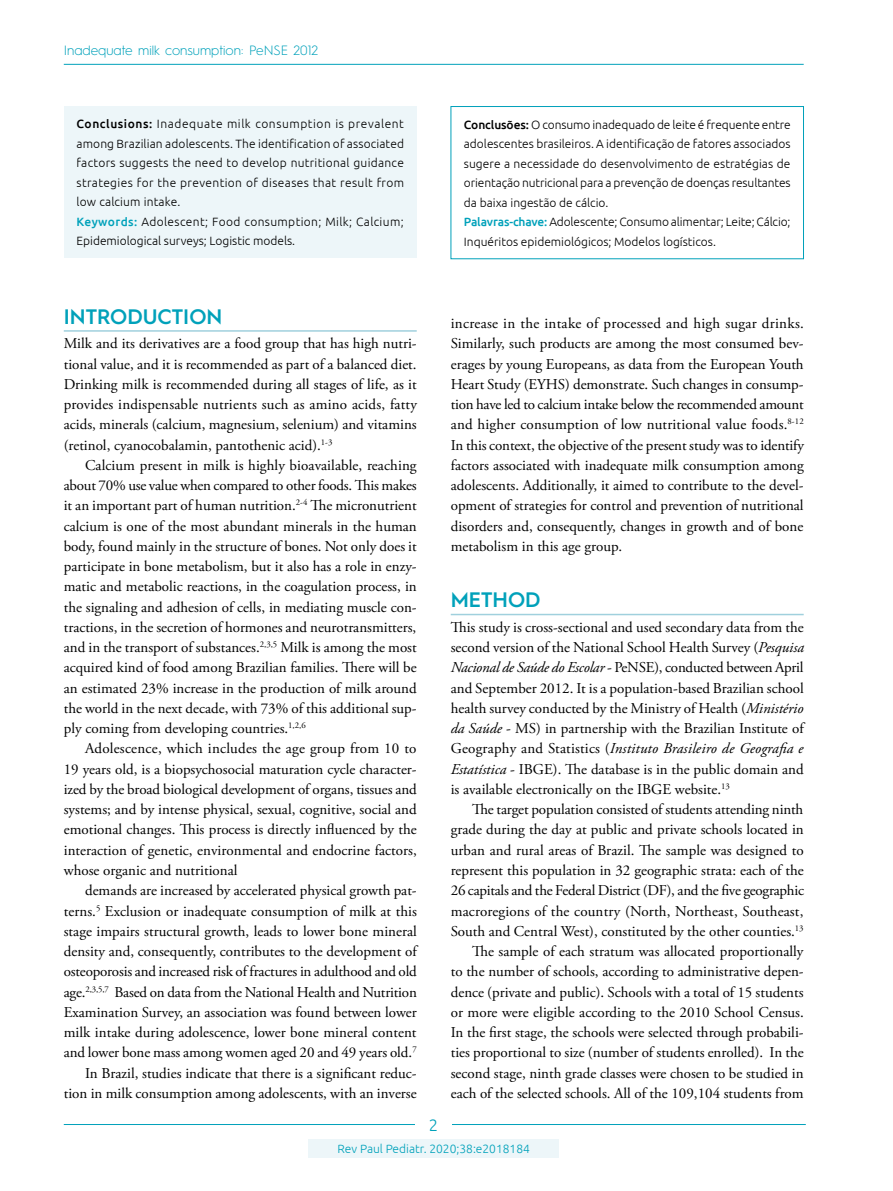
<style>
.page{position:relative;width:893px;height:1191px;background:#fff}
.page>*{position:absolute;margin:0;border:0;box-sizing:border-box;transform-origin:0 0}
.t1{font:600 21px "Hurme Geometric Sans 1";color:#00a1ba}
.t2{font:300 16.5px "Ubuntu";color:#00a1ba}
.t3{font:15px/20.2px "Adobe Garamond Pro";color:#000;text-align:justify}
.t4{font:300 13.5px "Hurme Geometric Sans 1";color:#00a1ba}
.t5{font:300 12px/19.5px "Ubuntu";color:#000}
.t6{font:300 12px/19.5px "Ubuntu";letter-spacing:.025em;color:#000}
.t7{font:300 12px "Ubuntu";color:#00a1ba}
.s1{font-weight:500}
.s2{font-weight:500;color:#00a1ba}
.s3{font-style:italic}
</style>
<div class="page">
<hr style="left:64px;top:64px;width:740px;height:1px;background:#00a1ba">
<hr style="left:64px;top:1124px;width:742px;height:1px;background:#00a1ba">
<div style="left:415px;top:1111px;width:37px;height:25px;background:#fff"></div>
<div style="left:309px;top:1138px;width:250px;height:19px;background:#edf6f9"></div>
<div style="left:64px;top:106px;width:353px;height:152px;background:#edf6f9"></div>
<div style="left:451px;top:106px;width:353px;height:153px;border:1px solid #00a1ba"></div>
<hr style="left:64px;top:330px;width:353px;height:2px;background:#a0d0dd">
<hr style="left:451px;top:614px;width:353px;height:1px;background:#a0d0dd">
<p class="t4" style="left:64px;top:41px;width:256px">Inadequate milk consumption: PeNSE 2012</p>
<p class="t6" style="left:77px;top:114px;width:329px"><span class="s1">Conclusions:</span> Inadequate milk consumption is prevalent among Brazilian adolescents. The identification of associated factors suggests the need to develop nutritional guidance strategies for the prevention of diseases that result from low calcium intake.<br><span class="s2">Keywords:</span> Adolescent; Food consumption; Milk; Calcium; Epidemiological surveys; Logistic models.</p>
<p class="t5" style="left:464px;top:114px;width:328px"><span class="s1">Conclusões:</span> O consumo inadequado de leite é frequente entre adolescentes brasileiros. A identificação de fatores associados sugere a necessidade do desenvolvimento de estratégias de orientação nutricional para a prevenção de doenças resultantes da baixa ingestão de cálcio.<br><span class="s2">Palavras-chave:</span> Adolescente; Consumo alimentar; Leite; Cálcio; Inquéritos epidemiológicos; Modelos logísticos.</p>
<h1 class="t1" style="left:64px;top:301px;width:160px">INTRODUCTION</h1>
<p class="t3" style="left:64px;top:334px;width:355px">Milk and its derivatives are a food group that has high nutri&shy;tional value, and it is recommended as part of a balanced diet.<br>Drinking milk is recommended during all stages of life, as it provides indispensable nutrients such as amino acids, fatty acids, minerals (calcium, magnesium, selenium) and vitamins (retinol, cyanocobalamin, pantothenic acid).<sup>1-3</sup></p>
<p class="t3" style="left:64px;top:455px;width:354px;text-indent:21px">Calcium present in milk is highly bioavailable, reaching about 70% use value when compared to other foods. This makes it an important part of human nutrition.<sup>2-4</sup> The micronutrient calcium is one of the most abundant minerals in the human body, found mainly in the structure of bones. Not only does it participate in bone metabolism, but it also has a role in enzy&shy;matic and metabolic reactions, in the coagulation process, in the signaling and adhesion of cells, in mediating muscle con&shy;tractions, in the secretion of hormones and neurotransmitters, and in the transport of substances.<sup>2,3,5</sup> Milk is among the most acquired kind of food among Brazilian families. There will be an estimated 23% increase in the production of milk around the world in the next decade, with 73% of this additional sup&shy;ply coming from developing countries.<sup>1,2,6</sup></p>
<p class="t3" style="left:64px;top:739px;width:355px;text-indent:21px">Adolescence, which includes the age group from 10 to 19 years old, is a biopsychosocial maturation cycle character&shy;ized by the broad biological development of organs, tissues and systems; and by intense physical, sexual, cognitive, social and emotional changes. This process is directly influenced by the interaction of genetic, environmental and endocrine factors, whose organic and nutritional</p>
<p class="t3" style="left:64px;top:881px;width:355px;text-align:right">demands are increased by accelerated physical growth pat&shy;terns.<sup>5</sup> Exclusion or inadequate consumption of milk at this stage impairs structural growth, leads to lower bone mineral density and, consequently, contributes to the development of osteoporosis and increased risk of fractures in adulthood and old age.<sup>2,3,5,7</sup> Based on data from the National Health and Nutrition Examination Survey, an association was found between lower milk intake during adolescence, lower bone mineral content and lower bone mass among women aged 20 and 49 years old.<sup>7<br></sup>In Brazil, studies indicate that there is a significant reduc&shy;tion in milk consumption among adolescents, with an inverse</p>
<p class="t3" style="left:451px;top:314px;width:355px">increase in the intake of processed and high sugar drinks.<br>Similarly, such products are among the most consumed bev&shy;erages by young Europeans, as data from the European Youth Heart Study (EYHS) demonstrate. Such changes in consump&shy;tion have led to calcium intake below the recommended amount and higher consumption of low nutritional value foods.<sup>8-12<br></sup>In this context, the objective of the present study was to identify factors associated with inadequate milk consumption among adolescents. Additionally, it aimed to contribute to the devel&shy;opment of strategies for control and prevention of nutritional disorders and, consequently, changes in growth and of bone metabolism in this age group.</p>
<h1 class="t1" style="left:451px;top:585px;width:91px">METHOD</h1>
<p class="t3" style="left:451px;top:617px;width:355px">This study is cross-sectional and used secondary data from the second version of the National School Health Survey (<span class="s3">Pesquisa Nacional de Saúde do Escolar</span> - PeNSE), conducted between April and September 2012. It is a population-based Brazilian school health survey conducted by the Ministry of Health (<span class="s3">Ministério da Saúde</span> - MS) in partnership with the Brazilian Institute of Geography and Statistics (<span class="s3">Instituto Brasileiro de Geografia e Estatística</span> - IBGE). The database is in the public domain and is available electronically on the IBGE website.<sup>13</sup></p>
<p class="t3" style="left:451px;top:800px;width:355px;text-align:right">The target population consisted of students attending ninth grade during the day at public and private schools located in urban and rural areas of Brazil. The sample was designed to represent this population in 32 geographic strata: each of the 26 capitals and the Federal District (DF), and the five geographic macroregions of the country (North, Northeast, Southeast, South and Central West), constituted by the other counties.<sup>13<br></sup>The sample of each stratum was allocated proportionally<br>to the number of schools, according to administrative depen&shy;dence (private and public). Schools with a total of 15 students or more were eligible according to the 2010 School Census.<br>In the first stage, the schools were selected through probabili&shy;ties proportional to size (number of students enrolled). In the second stage, ninth grade classes were chosen to be studied in each of the selected schools. All of the 109,104 students from</p>
<p class="t2" style="left:429px;top:1114px;width:11px">2</p>
<p class="t7" style="left:338px;top:1141px;width:194px">Rev Paul Pediatr. 2020;38:e2018184</p>
</div>
